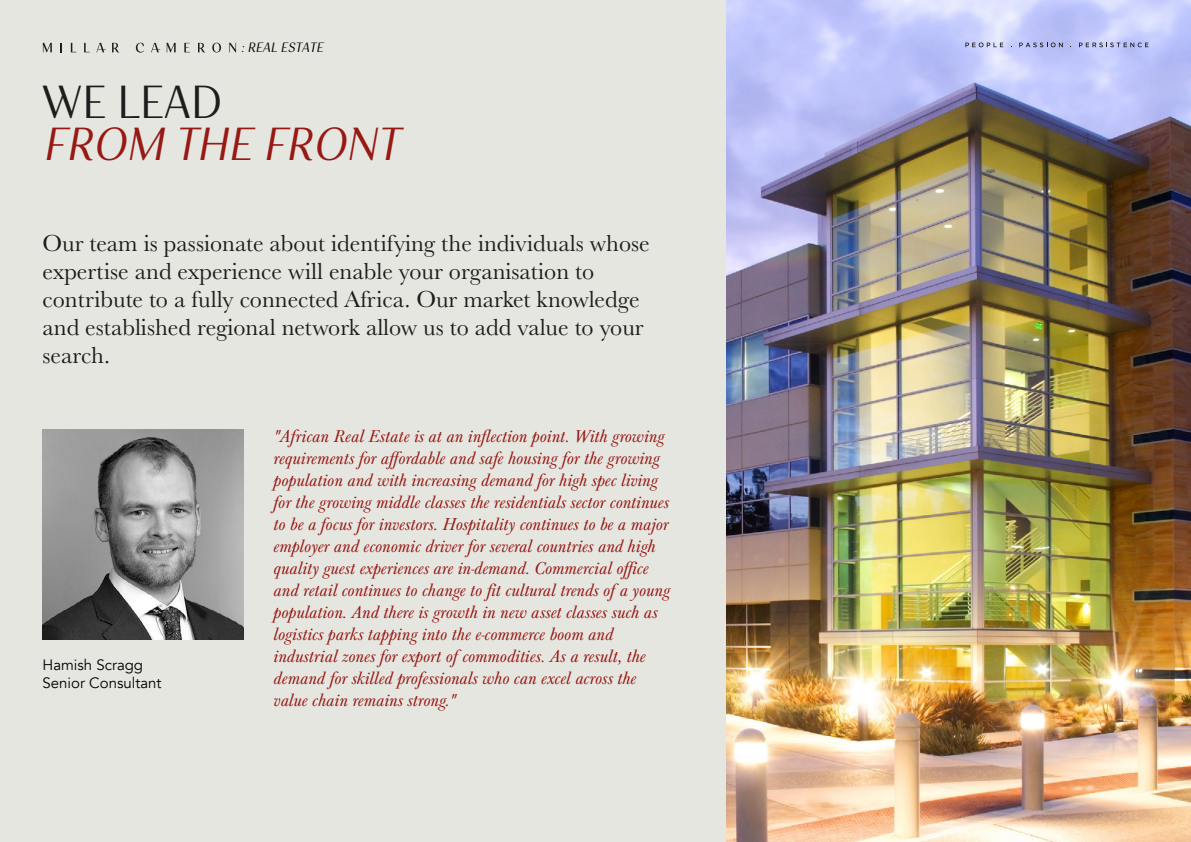
<style>
.page{position:relative;width:1191px;height:842px;background:#e6e6e1}
.page>*{position:absolute;margin:0;border:0;box-sizing:border-box;transform-origin:0 0}
.t1{font:italic 48px "Senlot Nor Boo";color:#971914}
.t2{font:48px "Senlot Nor Boo";letter-spacing:-.01em;color:#1c1d1c}
.t3{font:24px/28px "Baskerville URW";color:#1c1d1c}
.t4{font:italic 18px/22px "Baskerville URW";color:#971914}
.t5{font:15px/18px "Avenir";color:#000}
.t6{font:italic 14px "Senlot Nor Boo";color:#000}
</style>
<div class="page">
<svg style="left:43px;top:43px;width:9px;height:9px"></svg>
<svg style="left:71px;top:43px;width:5px;height:9px"></svg>
<svg style="left:84px;top:43px;width:6px;height:9px"></svg>
<svg style="left:96px;top:43px;width:10px;height:9px"></svg>
<svg style="left:112px;top:43px;width:7px;height:10px"></svg>
<svg style="left:136px;top:43px;width:8px;height:10px"></svg>
<svg style="left:151px;top:43px;width:9px;height:9px"></svg>
<svg style="left:166px;top:43px;width:10px;height:9px"></svg>
<svg style="left:184px;top:43px;width:6px;height:9px"></svg>
<svg style="left:198px;top:43px;width:7px;height:10px"></svg>
<svg style="left:212px;top:43px;width:9px;height:10px"></svg>
<svg style="left:229px;top:43px;width:7px;height:9px"></svg>
<img style="left:43px;top:429px;width:201px;height:210px">
<img style="left:726px;top:0;width:465px;height:842px">
<svg style="left:965px;top:43px;width:38px;height:4px"></svg>
<svg style="left:1019px;top:43px;width:44px;height:4px"></svg>
<svg style="left:1079px;top:43px;width:69px;height:4px"></svg>
<p class="t6" style="left:241px;top:39px;width:87px">:REAL ESTATE</p>
<h1 class="t2" style="left:43px;top:74px;width:181px">WE LEAD</h1>
<h1 class="t1" style="left:43px;top:116px;width:368px">FROM THE FRONT</h1>
<p class="t3" style="left:43px;top:228px;width:608px">Our team is passionate about identifying the individuals whose expertise and experience will enable your organisation to contribute to a fully connected Africa. Our market knowledge and established regional network allow us to add value to your search.</p>
<p class="t5" style="left:43px;top:656px;width:120px">Hamish Scragg<br>Senior Consultant</p>
<p class="t4" style="left:274px;top:426px;width:398px">"African Real Estate is at an inflection point. With growing requirements for affordable and safe housing for the growing population and with increasing demand for high spec living for the growing middle classes the residentials sector continues to be a focus for investors. Hospitality continues to be a major employer and economic driver for several countries and high quality guest experiences are in-demand. Commercial office and retail continues to change to fit cultural trends of a young population. And there is growth in new asset classes such as logistics parks tapping into the e-commerce boom and industrial zones for export of commodities. As a result, the demand for skilled professionals who can excel across the value chain remains strong."</p>
</div>
